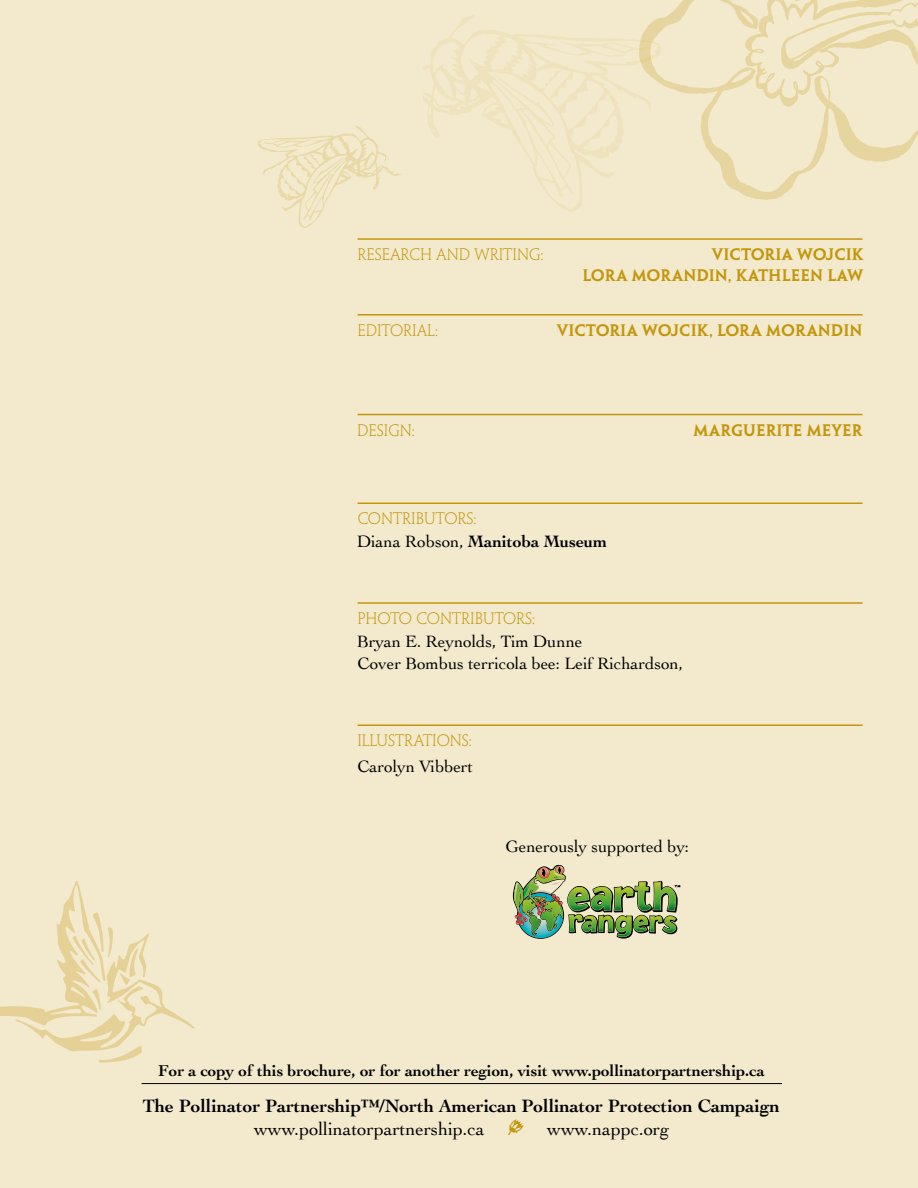
<style>
.page{position:relative;width:918px;height:1188px;background:#f3eace}
.page>*{position:absolute;margin:0;border:0;box-sizing:border-box;transform-origin:0 0}
.t1{font:700 18.75px "Cochin";letter-spacing:-.005em;color:#000}
.t2{font:18.75px "Cochin";letter-spacing:-.005em;color:#000}
.t3{font:17.25px/22.5px "Cochin";letter-spacing:-.005em;color:#000}
.t4{font:700 17.25px "Cochin";letter-spacing:-.005em;color:#000}
.t5{font:700 16.5px "Cochin";letter-spacing:-.005em;color:#000}
.t6{font:15px "Penumbra MM 220 1000";color:#c4960c}
.t7{font:15px/21px "Penumbra MM 585 1000";color:#c4960c;text-align:right}
.s1{font-weight:400}
</style>
<div class="page">
<svg style="left:258px;top:126px;width:143px;height:102px"></svg>
<svg style="left:424px;top:15px;width:215px;height:197px"></svg>
<svg style="left:639px;top:0;width:279px;height:200px"></svg>
<hr style="left:358px;top:503px;width:504px;height:1px;background:#c4960c">
<hr style="left:358px;top:602px;width:504px;height:2px;background:#c4960c">
<hr style="left:358px;top:725px;width:504px;height:1px;background:#c4960c">
<svg style="left:0;top:880px;width:195px;height:182px"></svg>
<hr style="left:142px;top:1083px;width:640px;height:1px;background:#000">
<hr style="left:358px;top:238px;width:504px;height:2px;background:#c4960c">
<hr style="left:358px;top:314px;width:504px;height:2px;background:#c4960c">
<hr style="left:358px;top:414px;width:504px;height:1px;background:#c4960c">
<img style="left:512px;top:864px;width:169px;height:75px">
<p class="t6" style="left:357px;top:246px;width:188px">RESEARCH AND WRITING:</p>
<p class="t7" style="left:583px;top:244px;width:283px">VICTORIA WOJCIK<br>LORA MORANDIN, KATHLEEN LAW</p>
<p class="t6" style="left:357px;top:322px;width:82px">EDITORIAL:</p>
<p class="t7" style="left:557px;top:320px;width:307px">VICTORIA WOJCIK, LORA MORANDIN</p>
<p class="t6" style="left:357px;top:421px;width:59px">DESIGN:</p>
<p class="t7" style="left:694px;top:419px;width:171px">MARGUERITE MEYER</p>
<p class="t6" style="left:358px;top:510px;width:120px">CONTRIBUTORS:</p>
<p class="t4" style="left:357px;top:530px;width:252px"><span class="s1">Diana Robson,</span> Manitoba Museum</p>
<p class="t6" style="left:357px;top:610px;width:179px">PHOTO CONTRIBUTORS:</p>
<p class="t3" style="left:357px;top:629px;width:328px">Bryan E. Reynolds, Tim Dunne<br>Cover Bombus terricola bee: Leif Richardson,</p>
<p class="t6" style="left:357px;top:732px;width:116px">ILLUSTRATIONS:</p>
<p class="t3" style="left:358px;top:754px;width:117px">Carolyn Vibbert</p>
<p class="t3" style="left:505px;top:834px;width:185px">Generously supported by:</p>
<p class="t5" style="left:158px;top:1060px;width:608px">For a copy of this brochure, or for another region, visit www.pollinatorpartnership.ca</p>
<p class="t1" style="left:143px;top:1094px;width:638px">The Pollinator Partnership™/North American Pollinator Protection Campaign</p>
<p class="t2" style="left:254px;top:1116px;width:232px">www.pollinatorpartnership.ca</p>
<p class="t2" style="left:547px;top:1116px;width:124px">www.nappc.org</p>
</div>
